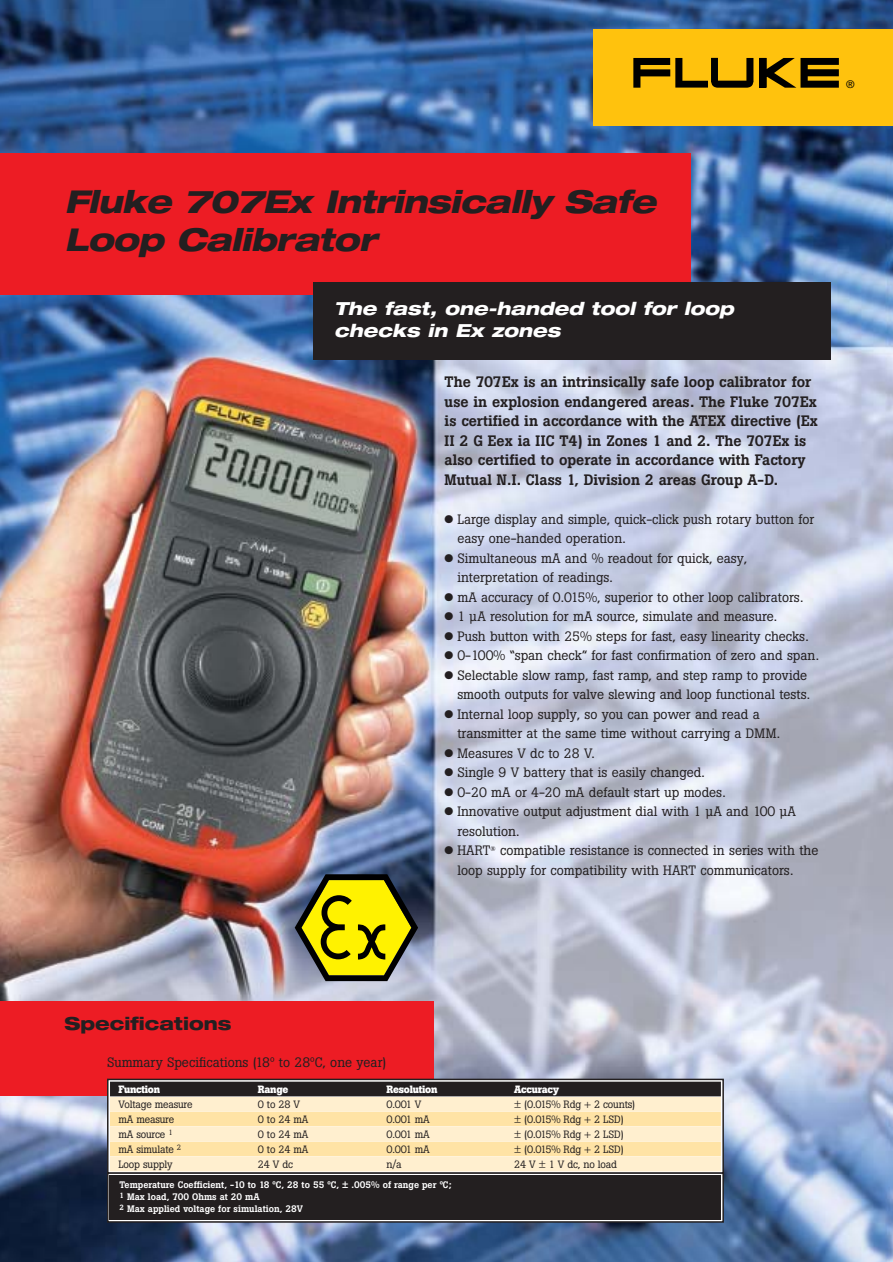
<style>
.page{position:relative;width:893px;height:1262px;background:#fff}
.page>*{position:absolute;margin:0;border:0;box-sizing:border-box;transform-origin:0 0}
.t1{font:italic 800 expanded 31.5px/37.5px "Helvetica Neue";letter-spacing:-.02em;color:#231f20}
.t2{font:italic 800 expanded 18px/22.5px "Helvetica Neue";color:#fff}
.t3{font:800 expanded 18px "Helvetica Neue";color:#231f20}
.t4{font:500 15px/19.5px "Boton";color:#231f20}
.t5{font:13.5px/19.5px "Boton";color:#231f20}
.t6{font:10.65px "Helvetica Neue";color:#000}
.t7{font:10.5px "Boton";letter-spacing:-.02em;color:#231f20}
.t8{font:700 10.5px "Boton";letter-spacing:-.02em;color:#fff}
.t9{font:500 9.3px/12.5px "Boton";color:#fff}
</style>
<div class="page">
<img style="left:0;top:0;width:892px;height:1261px">
<svg style="left:295px;top:874px;width:123px;height:107px;background:#9e9926"></svg>
<div style="left:0;top:1001px;width:433px;height:94px;background:#ed1c24"></div>
<svg style="left:110px;top:1096px;width:611px;height:61px;background:#e3daca"></svg>
<div style="left:110px;top:1081px;width:611px;height:15px;background:#231f20"></div>
<div style="left:110px;top:1097px;width:611px;height:14px;background:#ffefcf"></div>
<div style="left:110px;top:1111px;width:611px;height:15px;background:#ffe3a5"></div>
<div style="left:110px;top:1127px;width:611px;height:14px;background:#ffefcf"></div>
<div style="left:110px;top:1141px;width:611px;height:15px;background:#ffe3a5"></div>
<div style="left:110px;top:1157px;width:611px;height:14px;background:#ffefcf"></div>
<div style="left:107px;top:1078px;width:617px;height:96px;border:2px solid #231f20"></div>
<div style="left:107px;top:1172px;width:617px;height:50px;border:2px solid #231f20"></div>
<div style="left:110px;top:1175px;width:611px;height:45px;background:#231f20"></div>
<div style="left:593px;top:29px;width:299px;height:97px;background:#ffc20d"></div>
<svg style="left:633px;top:58px;width:205px;height:30px"></svg>
<div style="left:0;top:153px;width:690px;height:141px;background:#ed1c24"></div>
<div style="left:313px;top:282px;width:517px;height:78px;background:#231f20"></div>
<p class="t6" style="left:846px;top:80px;width:10px">®</p>
<h1 class="t1" style="left:64px;top:186px;width:593px">Fluke 707Ex Intrinsically Safe<br>Loop Calibrator</h1>
<h2 class="t2" style="left:334px;top:298px;width:401px">The fast, one-handed tool for loop checks in Ex zones</h2>
<p class="t4" style="left:444px;top:374px;width:375px">The 707Ex is an intrinsically safe loop calibrator for use in explosion endangered areas. The Fluke 707Ex is certified in accordance with the ATEX directive (Ex II 2 G Eex ia IIC T4) in Zones 1 and 2. The 707Ex is also certified to operate in accordance with Factory Mutual N.I. Class 1, Division 2 areas Group A-D.</p>
<p class="t5" style="left:457px;top:510px;width:358px;text-indent:-13px">● Large display and simple, quick-click push rotary button for easy one-handed operation.</p>
<p class="t5" style="left:457px;top:549px;width:291px;text-indent:-13px">● Simultaneous mA and % readout for quick, easy, interpretation of readings.</p>
<p class="t5" style="left:444px;top:588px;width:360px">● mA accuracy of 0.015%, superior to other loop calibrators.</p>
<p class="t5" style="left:444px;top:608px;width:334px">● 1 µA resolution for mA source, simulate and measure.</p>
<p class="t5" style="left:444px;top:627px;width:366px">● Push button with 25% steps for fast, easy linearity checks.</p>
<p class="t5" style="left:444px;top:647px;width:376px">● 0-100% “span check” for fast confirmation of zero and span.</p>
<p class="t5" style="left:444px;top:666px;width:367px;text-align:right">● Selectable slow ramp, fast ramp, and step ramp to provide smooth outputs for valve slewing and loop functional tests.</p>
<p class="t5" style="left:457px;top:705px;width:324px;text-indent:-13px">● Internal loop supply, so you can power and read a transmitter at the same time without carrying a DMM.</p>
<p class="t5" style="left:444px;top:744px;width:152px">● Measures V dc to 28 V.</p>
<p class="t5" style="left:444px;top:764px;width:262px">● Single 9 V battery that is easily changed.</p>
<p class="t5" style="left:444px;top:783px;width:283px">● 0-20 mA or 4-20 mA default start up modes.</p>
<p class="t5" style="left:457px;top:803px;width:340px;text-indent:-13px">● Innovative output adjustment dial with 1 µA and 100 µA resolution.</p>
<p class="t5" style="left:457px;top:842px;width:362px;text-indent:-13px">● HART<sup>®</sup> compatible resistance is connected in series with the loop supply for compatibility with HART communicators.</p>
<h2 class="t3" style="left:64px;top:1017px;width:168px">Specifications</h2>
<p class="t5" style="left:107px;top:1053px;width:281px">Summary Specifications (18º to 28ºC, one year)</p>
<p class="t8" style="left:118px;top:1085px;width:43px">Function</p>
<p class="t8" style="left:258px;top:1085px;width:32px">Range</p>
<p class="t8" style="left:386px;top:1085px;width:52px">Resolution</p>
<p class="t8" style="left:514px;top:1085px;width:46px">Accuracy</p>
<p class="t7" style="left:118px;top:1100px;width:76px">Voltage measure</p>
<p class="t7" style="left:258px;top:1100px;width:44px">0 to 28 V</p>
<p class="t7" style="left:386px;top:1100px;width:36px">0.001 V</p>
<p class="t7" style="left:514px;top:1100px;width:123px">± (0.015% Rdg + 2 counts)</p>
<p class="t7" style="left:118px;top:1115px;width:57px">mA measure</p>
<p class="t7" style="left:258px;top:1115px;width:52px">0 to 24 mA</p>
<p class="t7" style="left:386px;top:1115px;width:45px">0.001 mA</p>
<p class="t7" style="left:514px;top:1115px;width:111px">± (0.015% Rdg + 2 LSD)</p>
<p class="t7" style="left:118px;top:1130px;width:56px">mA source <sup>1</sup></p>
<p class="t7" style="left:258px;top:1130px;width:52px">0 to 24 mA</p>
<p class="t7" style="left:386px;top:1130px;width:45px">0.001 mA</p>
<p class="t7" style="left:514px;top:1130px;width:111px">± (0.015% Rdg + 2 LSD)</p>
<p class="t7" style="left:118px;top:1145px;width:64px">mA simulate <sup>2</sup></p>
<p class="t7" style="left:258px;top:1145px;width:52px">0 to 24 mA</p>
<p class="t7" style="left:386px;top:1145px;width:45px">0.001 mA</p>
<p class="t7" style="left:514px;top:1145px;width:111px">± (0.015% Rdg + 2 LSD)</p>
<p class="t7" style="left:118px;top:1160px;width:56px">Loop supply</p>
<p class="t7" style="left:258px;top:1160px;width:37px">24 V dc</p>
<p class="t7" style="left:386px;top:1160px;width:17px">n/a</p>
<p class="t7" style="left:514px;top:1160px;width:104px">24 V ± 1 V dc, no load</p>
<p class="t9" style="left:120px;top:1179px;width:333px">Temperature Coefficient, -10 to 18 ºC, 28 to 55 ºC, ± .005% of range per ºC;<br><sup>1</sup> Max load, 700 Ohms at 20 mA<br><sup>2</sup> Max applied voltage for simulation, 28V</p>
</div>
